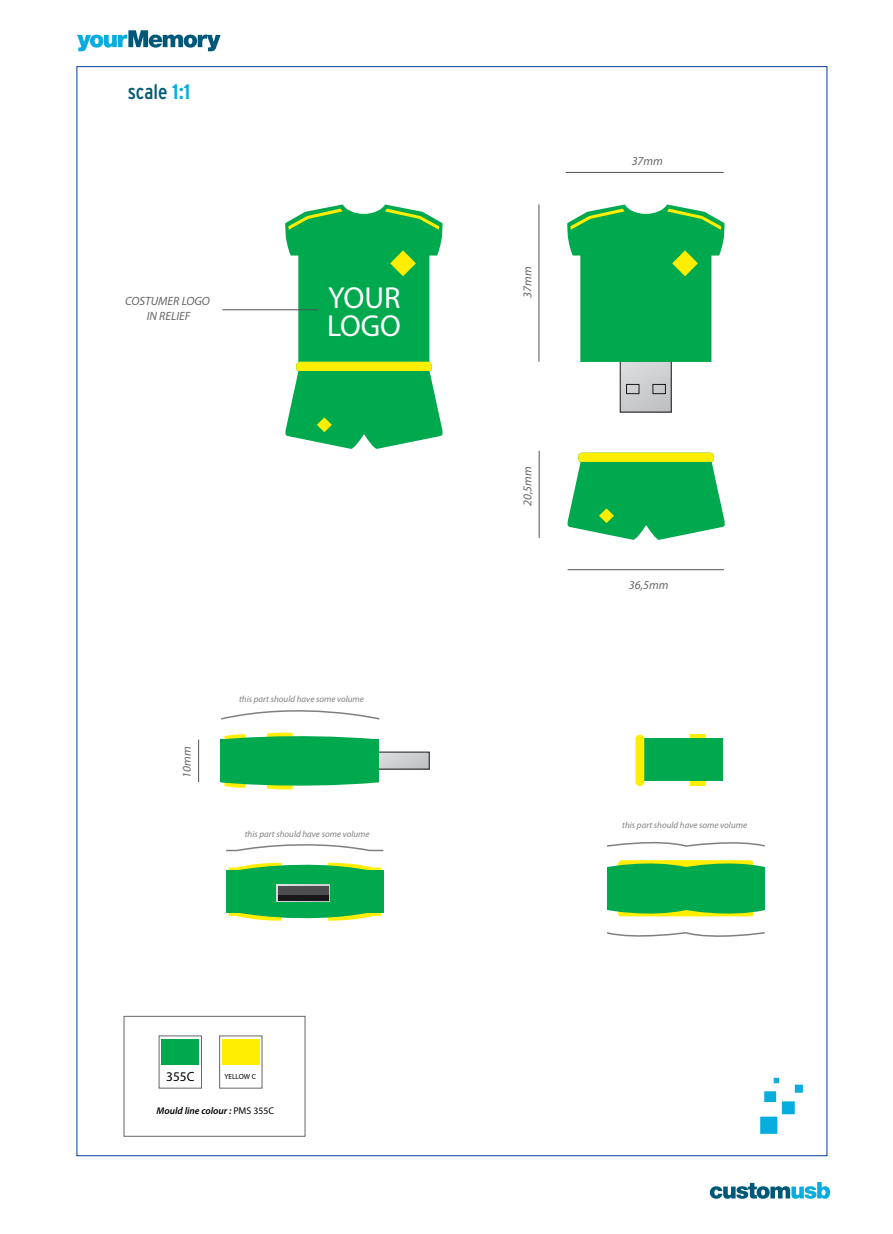
<style>
.page{position:relative;width:893px;height:1234px;background:#fff}
.page>*{position:absolute;margin:0;border:0;box-sizing:border-box;transform-origin:0 0}
.t1{font:30.45px/28px "Myriad Pro";color:#fff}
.t2{font:condensed 21px "Interstate";color:#005879}
.t3{font:13.35px "Myriad Pro";color:#000}
.t4{font:italic 12px/14.4px "Myriad Pro";color:#666;text-align:center}
.t5{font:italic 600 9.75px "Myriad Pro";color:#000}
.t6{font:italic 9px "Myriad Pro";color:#808080}
.t7{font:7.35px "Myriad Pro";color:#000}
.s1{font-weight:700;color:#08ade0}
.s2{font-weight:400;font-style:normal}
</style>
<div class="page">
<svg style="left:77px;top:30px;width:144px;height:21px"></svg>
<svg style="left:710px;top:1182px;width:120px;height:16px"></svg>
<div style="left:760px;top:1116px;width:17px;height:17px;background:#08ade0"></div>
<div style="left:782px;top:1101px;width:13px;height:12px;background:#08ade0"></div>
<div style="left:764px;top:1090px;width:12px;height:11px;background:#08ade0"></div>
<div style="left:795px;top:1084px;width:8px;height:8px;background:#08ade0"></div>
<svg style="left:774px;top:1077px;width:5px;height:5px"></svg>
<div style="left:226px;top:870px;width:157px;height:42px;background:#00a94e"></div>
<div style="left:620px;top:361px;width:51px;height:51px;background:linear-gradient(to right,#d2d4d5,#c7c9ca)"></div>
<div style="left:620px;top:360px;width:52px;height:52px;border:1px solid #1a171b"></div>
<div style="left:626px;top:384px;width:13px;height:10px;border:1px solid #1a171b"></div>
<div style="left:652px;top:384px;width:14px;height:10px;border:1px solid #1a171b"></div>
<hr style="left:539px;top:204px;width:1px;height:157px;background:#525252">
<hr style="left:566px;top:172px;width:158px;height:1px;background:#525252">
<hr style="left:539px;top:450px;width:1px;height:87px;background:#525252">
<hr style="left:568px;top:569px;width:156px;height:1px;background:#525252">
<hr style="left:198px;top:739px;width:1px;height:42px;background:#525252">
<svg style="left:229px;top:862px;width:152px;height:59px"></svg>
<svg style="left:567px;top:204px;width:158px;height:158px"></svg>
<svg style="left:221px;top:710px;width:159px;height:10px"></svg>
<svg style="left:226px;top:844px;width:158px;height:7px"></svg>
<hr style="left:222px;top:309px;width:97px;height:1px;background:#525252">
<hr style="left:691px;top:734px;width:15px;height:4px;background:#ffee01">
<div style="left:691px;top:780px;width:15px;height:5px;background:#ffee01"></div>
<div style="left:642px;top:738px;width:81px;height:43px;background:#00a94e"></div>
<div style="left:378px;top:752px;width:51px;height:17px;background:#cdcfd0"></div>
<svg style="left:635px;top:734px;width:9px;height:52px"></svg>
<div style="left:161px;top:1038px;width:38px;height:25px;background:#00a94e"></div>
<div style="left:222px;top:1038px;width:38px;height:25px;background:#ffee01"></div>
<div style="left:124px;top:1015px;width:181px;height:121px;border:1px solid #666"></div>
<div style="left:221px;top:739px;width:158px;height:43px;background:#00a94e"></div>
<svg style="left:224px;top:732px;width:149px;height:7px"></svg>
<svg style="left:221px;top:782px;width:158px;height:8px"></svg>
<svg style="left:567px;top:452px;width:158px;height:88px;background:#41bd62"></svg>
<svg style="left:284px;top:204px;width:159px;height:245px"></svg>
<div style="left:607px;top:866px;width:157px;height:43px;background:#00a94e"></div>
<svg style="left:607px;top:860px;width:158px;height:17px"></svg>
<svg style="left:607px;top:899px;width:158px;height:18px"></svg>
<svg style="left:607px;top:842px;width:158px;height:5px"></svg>
<svg style="left:607px;top:932px;width:158px;height:5px"></svg>
<h2 class="t2" style="left:128px;top:80px;width:64px">scale <span class="s1">1:1</span></h2>
<h3 class="t4" style="left:125px;top:294px;width:86px">COSTUMER LOGO<br>IN RELIEF</h3>
<h1 class="t1" style="left:327px;top:283px;width:75px">YOUR<br>LOGO</h1>
<h3 class="t4" style="left:180px;top:777px;width:33px;rotate:-90deg">10mm</h3>
<p class="t6" style="left:239px;top:693px;width:126px">this part should have some volume</p>
<p class="t6" style="left:245px;top:828px;width:126px">this part should have some volume</p>
<h3 class="t3" style="left:166px;top:1067px;width:30px">355C</h3>
<p class="t7" style="left:225px;top:1071px;width:33px">YELLOW C</p>
<p class="t5" style="left:157px;top:1104px;width:119px">Mould line colour : <span class="s2">PMS 355C</span></p>
<h3 class="t4" style="left:520px;top:297px;width:33px;rotate:-90deg">37mm</h3>
<h3 class="t4" style="left:520px;top:506px;width:41px;rotate:-90deg">20,5mm</h3>
<h3 class="t4" style="left:632px;top:154px;width:33px">37mm</h3>
<h3 class="t4" style="left:629px;top:577px;width:41px">36,5mm</h3>
<p class="t6" style="left:622px;top:818px;width:126px">this part should have some volume</p>
</div>
